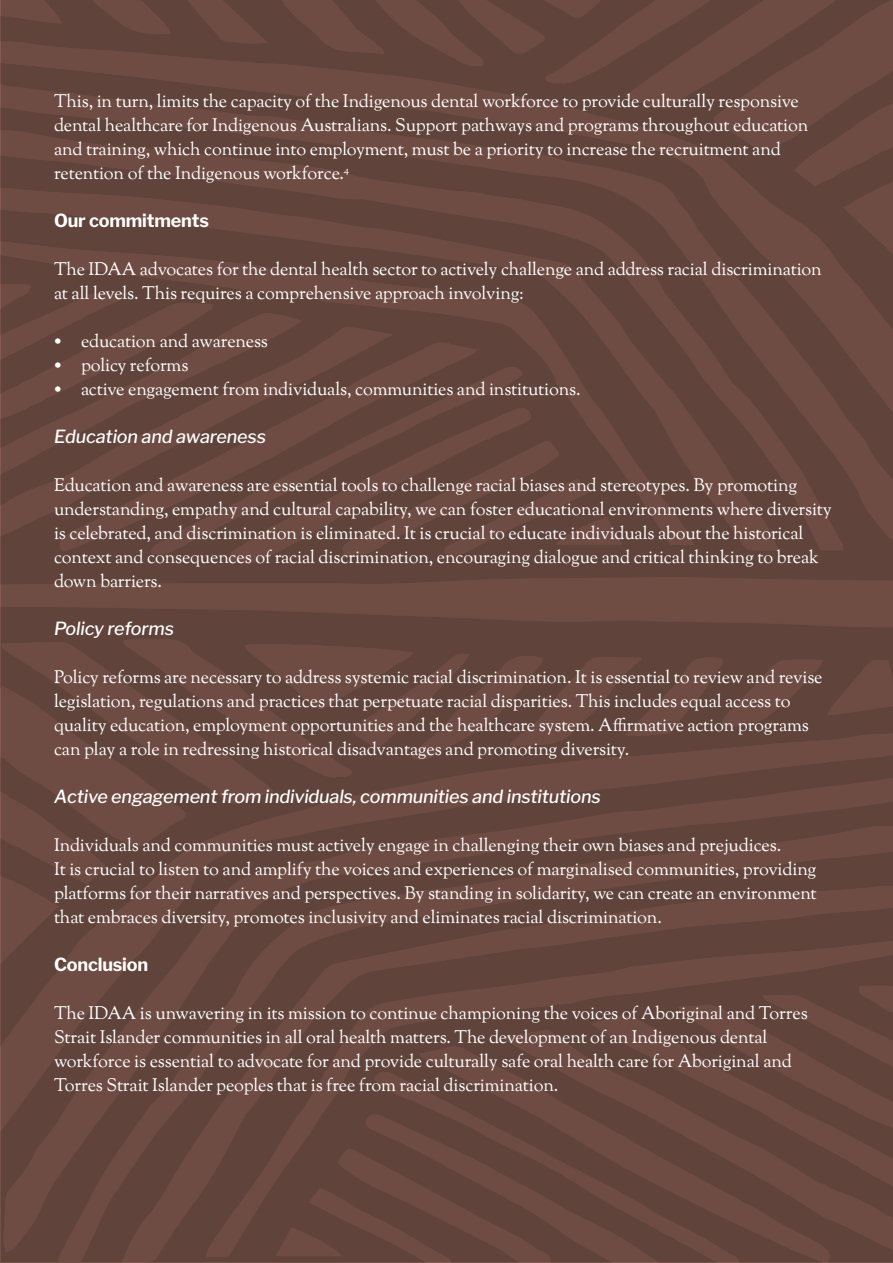
<style>
.page{position:relative;width:893px;height:1263px;background:#fff}
.page>*{position:absolute;margin:0;border:0;box-sizing:border-box;transform-origin:0 0}
.t1{font:18px/24px "Sorts Mill Goudy";letter-spacing:-.01em;color:#fff}
.t2{font:italic 500 18px "Libre Franklin";letter-spacing:-.01em;color:#fff}
.t3{font:700 18px "Libre Franklin";letter-spacing:-.01em;color:#fff}
</style>
<div class="page">
<div style="left:1px;top:1px;width:891px;height:1261px;background:linear-gradient(to right,#66483e,#66483f)"></div>
<p class="t1" style="left:54px;top:91px;width:756px">This, in turn, limits the capacity of the Indigenous dental workforce to provide culturally responsive dental healthcare for Indigenous Australians. Support pathways and programs throughout education and training, which continue into employment, must be a priority to increase the recruitment and retention of the Indigenous workforce.<sup>4</sup></p>
<p class="t3" style="left:54px;top:210px;width:156px">Our commitments</p>
<p class="t1" style="left:54px;top:259px;width:769px">The IDAA advocates for the dental health sector to actively challenge and address racial discrimination at all levels. This requires a comprehensive approach involving:</p>
<p class="t1" style="left:54px;top:331px;width:215px">• education and awareness</p>
<p class="t1" style="left:54px;top:355px;width:136px">• policy reforms</p>
<p class="t1" style="left:54px;top:379px;width:528px">• active engagement from individuals, communities and institutions.</p>
<p class="t2" style="left:54px;top:426px;width:213px">Education and awareness</p>
<p class="t1" style="left:54px;top:475px;width:779px">Education and awareness are essential tools to challenge racial biases and stereotypes. By promoting understanding, empathy and cultural capability, we can foster educational environments where diversity is celebrated, and discrimination is eliminated. It is crucial to educate individuals about the historical context and consequences of racial discrimination, encouraging dialogue and critical thinking to break down barriers.</p>
<p class="t2" style="left:54px;top:618px;width:121px">Policy reforms</p>
<p class="t1" style="left:54px;top:667px;width:770px">Policy reforms are necessary to address systemic racial discrimination. It is essential to review and revise legislation, regulations and practices that perpetuate racial disparities. This includes equal access to quality education, employment opportunities and the healthcare system. Affirmative action programs can play a role in redressing historical disadvantages and promoting diversity.</p>
<p class="t2" style="left:54px;top:786px;width:548px">Active engagement from individuals, communities and institutions</p>
<p class="t1" style="left:54px;top:835px;width:764px">Individuals and communities must actively engage in challenging their own biases and prejudices.<br>It is crucial to listen to and amplify the voices and experiences of marginalised communities, providing platforms for their narratives and perspectives. By standing in solidarity, we can create an environment that embraces diversity, promotes inclusivity and eliminates racial discrimination.</p>
<p class="t3" style="left:54px;top:954px;width:96px">Conclusion</p>
<p class="t1" style="left:54px;top:1003px;width:755px">The IDAA is unwavering in its mission to continue championing the voices of Aboriginal and Torres Strait Islander communities in all oral health matters. The development of an Indigenous dental workforce is essential to advocate for and provide culturally safe oral health care for Aboriginal and Torres Strait Islander peoples that is free from racial discrimination.</p>
</div>
